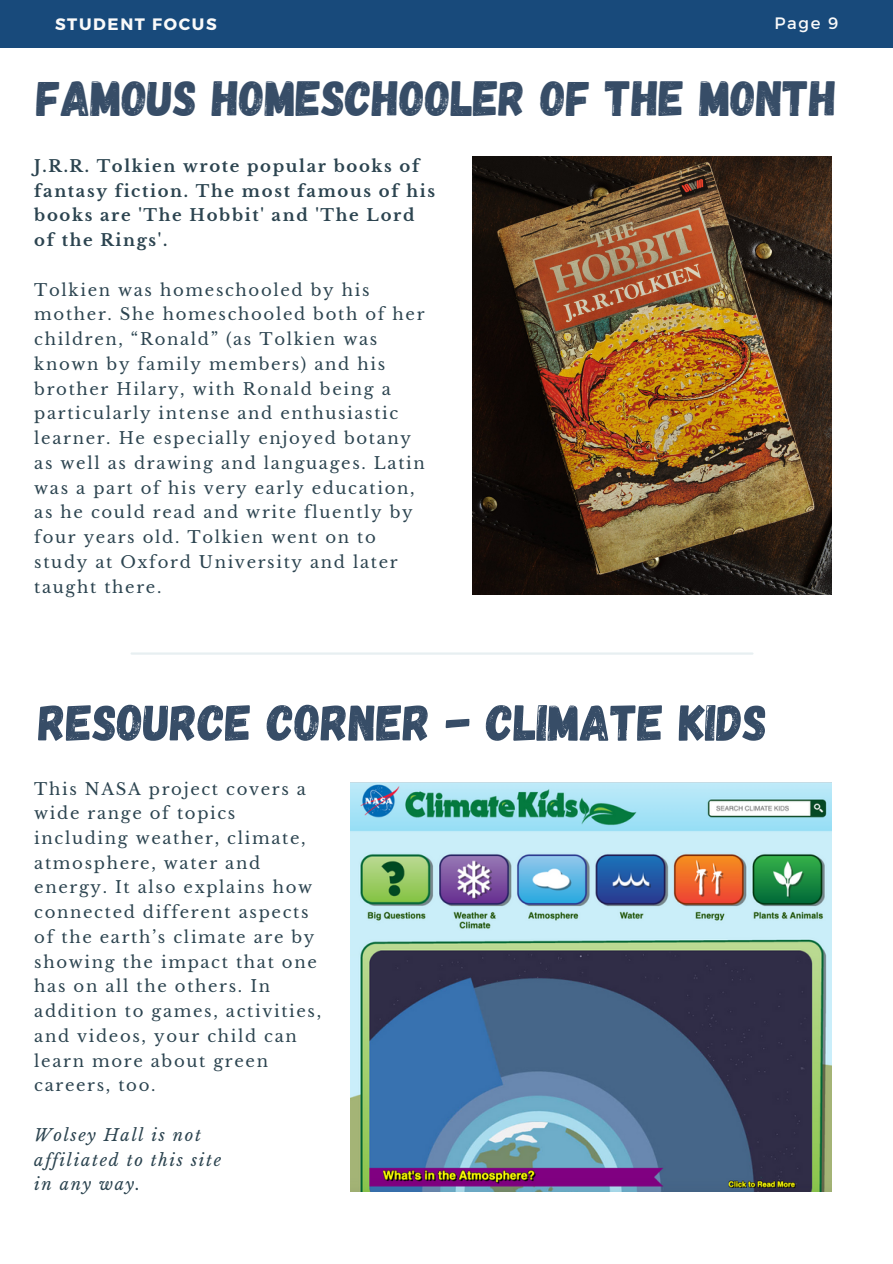
<style>
.page{position:relative;width:893px;height:1264px;background:#fff}
.page>*{position:absolute;margin:0;border:0;box-sizing:border-box;transform-origin:0 0}
.t1{font:51px "Gagalin";color:#374d67}
.t2{font:49.5px "Gagalin";color:#374d67}
.t3{font:16.5px/24.8px "Libre Baskerville";letter-spacing:.1em;color:#2c4450}
.t4{font:700 16.5px/24.8px "Libre Baskerville";letter-spacing:.1em;color:#2c4450}
.t5{font:italic 16.5px/24.8px "Libre Baskerville";letter-spacing:.1em;color:#2c4450}
.t6{font:700 16.5px "Montserrat";letter-spacing:.1em;color:#fafafa}
.t7{font:16.5px "Montserrat";color:#fafafa}
</style>
<div class="page">
<div style="left:0;top:0;width:892px;height:47px;background:#184a7b"></div>
<hr style="left:131px;top:652px;width:621px;height:2px;background:#e7eff1">
<img style="left:472px;top:157px;width:359px;height:437px">
<img style="left:350px;top:782px;width:481px;height:408px">
<p class="t6" style="left:55px;top:14px;width:163px">STUDENT FOCUS</p>
<p class="t7" style="left:774px;top:13px;width:65px">Page 9</p>
<h2 class="t2" style="left:37px;top:66px;width:801px">FAMOUS HOMESCHOOLER OF THE MONTH</h2>
<p class="t4" style="left:34px;top:154px;width:402px">J.R.R. Tolkien wrote popular books of fantasy fiction. The most famous of his books are 'The Hobbit' and 'The Lord of the Rings'.</p>
<p class="t3" style="left:34px;top:277px;width:392px">Tolkien was homeschooled by his mother. She homeschooled both of her children, “Ronald” (as Tolkien was known by family members) and his brother Hilary, with Ronald being a particularly intense and enthusiastic learner. He especially enjoyed botany as well as drawing and languages. Latin was a part of his very early education, as he could read and write fluently by four years old. Tolkien went on to study at Oxford University and later taught there.</p>
<h1 class="t1" style="left:39px;top:689px;width:730px">RESOURCE CORNER - CLIMATE KIDS</h1>
<p class="t3" style="left:34px;top:776px;width:288px">This NASA project covers a wide range of topics including weather, climate, atmosphere, water and energy. It also explains how connected different aspects of the earth’s climate are by showing the impact that one has on all the others. In addition to games, activities, and videos, your child can learn more about green careers, too.</p>
<p class="t5" style="left:34px;top:1122px;width:189px">Wolsey Hall is not affiliated to this site in any way.</p>
</div>
